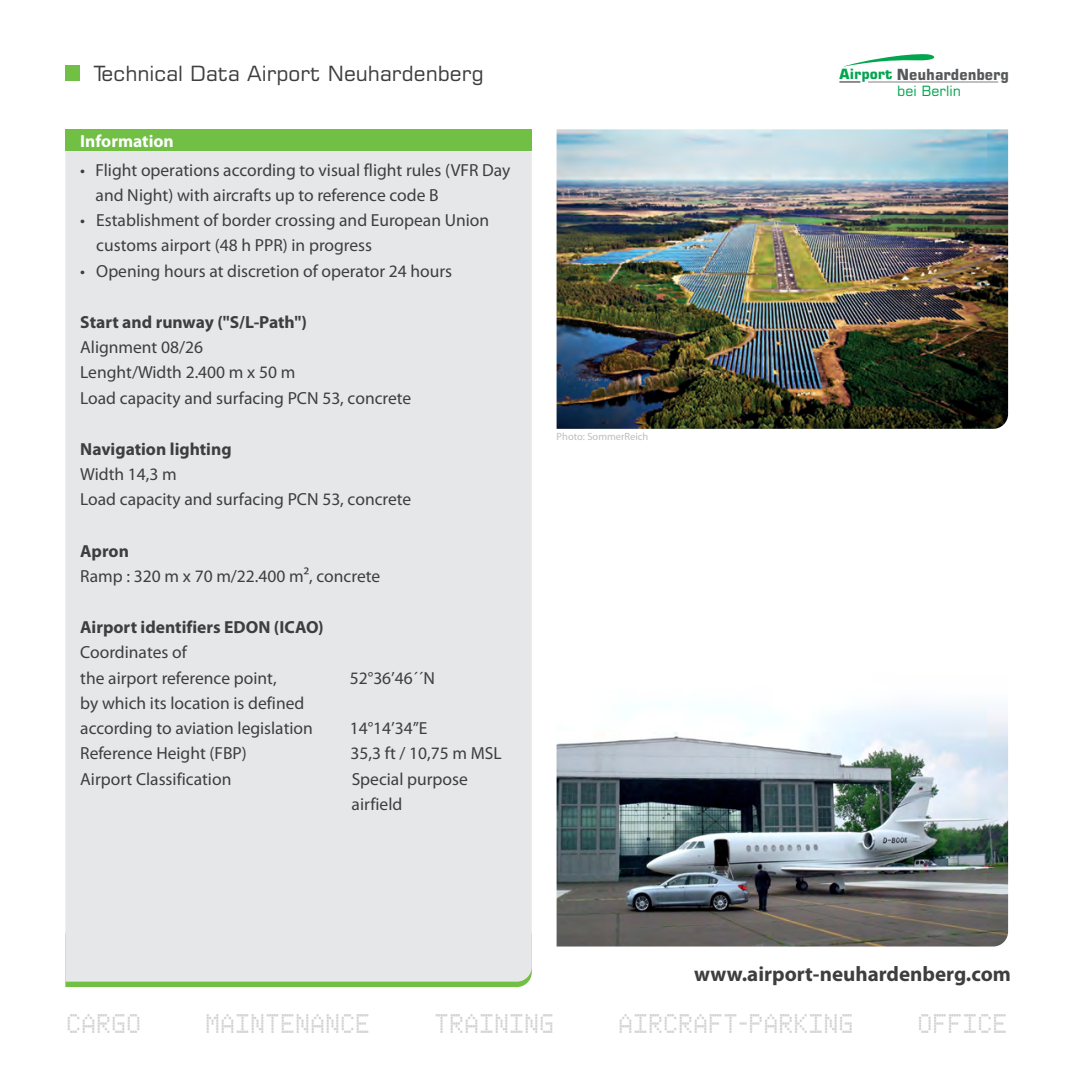
<style>
.page{position:relative;width:1073px;height:1073px;background:#fff}
.page>*{position:absolute;margin:0;border:0;box-sizing:border-box;transform-origin:0 0}
.t1{font:34.48px "Straphanger";color:#d1d2d4}
.t2{font:21px "Square 721 BT";color:#3e3e3f}
.t3{font:700 21px "Myriad Pro";color:#3e3e3f}
.t4{font:17.5px/25.2px "Myriad Pro";color:#3e3e3f}
.t5{font:700 17.5px "Myriad Pro";color:#3e3e3f}
.t6{font:700 17.5px "Myriad Pro";color:#fff}
.t7{font:700 15.4px "Square 721 BT";color:#57585a;scale:.95 1}
.t8{font:14.17px "Square 721 BT";color:#00a54f}
.t9{font:10.5px "Myriad Pro";color:#bcbdc0}
.s1{font-size:14.17px;color:#00a54f}
</style>
<div class="page">
<hr style="left:868px;top:82px;width:130px;height:1px;background:#231f20">
<svg style="left:843px;top:54px;width:92px;height:13px"></svg>
<svg style="left:839px;top:82px;width:21px;height:1px"></svg>
<div style="left:65px;top:65px;width:15px;height:15px;background:#71bf44"></div>
<svg style="left:65px;top:981px;width:464px;height:6px;background:#7ec357"></svg>
<div style="left:65px;top:151px;width:467px;height:830px;background:#e6e7e9"></div>
<div style="left:65px;top:129px;width:467px;height:22px;background:#71bf44"></div>
<img style="left:556px;top:129px;width:452px;height:300px">
<img style="left:556px;top:705px;width:452px;height:241px">
<p class="t2" style="left:94px;top:65px;width:391px">Technical Data Airport Neuhardenberg</p>
<p class="t6" style="left:80px;top:130px;width:95px">Information</p>
<p class="t4" style="left:96px;top:159px;width:416px;text-indent:-15px">• Flight operations according to visual flight rules (VFR Day and Night) with aircrafts up to reference code B</p>
<p class="t4" style="left:96px;top:209px;width:394px;text-indent:-16px">• Establishment of border crossing and European Union customs airport (48 h PPR) in progress</p>
<p class="t4" style="left:80px;top:260px;width:373px">• Opening hours at discretion of operator 24 hours</p>
<p class="t5" style="left:80px;top:311px;width:228px">Start and runway ("S/L-Path")</p>
<p class="t4" style="left:80px;top:336px;width:332px">Alignment 08/26<br>Lenght/Width 2.400 m x 50 m<br>Load capacity and surfacing PCN 53, concrete</p>
<p class="t5" style="left:80px;top:438px;width:153px">Navigation lighting</p>
<p class="t4" style="left:80px;top:463px;width:332px">Width 14,3 m<br>Load capacity and surfacing PCN 53, concrete</p>
<p class="t5" style="left:80px;top:540px;width:50px">Apron</p>
<p class="t4" style="left:80px;top:565px;width:301px">Ramp : 320 m x 70 m/22.400 m², concrete</p>
<p class="t5" style="left:80px;top:617px;width:245px">Airport identifiers EDON (ICAO)</p>
<p class="t4" style="left:80px;top:641px;width:198px">Coordinates of<br>the airport reference point,</p>
<p class="t4" style="left:80px;top:692px;width:234px">by which its location is defined according to aviation legislation</p>
<p class="t4" style="left:350px;top:666px;width:87px">52°36’46´´N</p>
<p class="t4" style="left:350px;top:717px;width:79px">14°14’34”E</p>
<p class="t4" style="left:80px;top:742px;width:168px">Reference Height (FBP)</p>
<p class="t4" style="left:350px;top:742px;width:153px">35,3 ft / 10,75 m MSL</p>
<p class="t4" style="left:80px;top:767px;width:153px">Airport Classification</p>
<p class="t4" style="left:352px;top:767px;width:118px">Special purpose airfield</p>
<p class="t9" style="left:556px;top:433px;width:93px">Photo: SommerReich</p>
<p class="t7" style="left:839px;top:68px;width:180px"><span class="s1">Airport</span> Neuhardenberg</p>
<p class="t8" style="left:897px;top:86px;width:65px">bei Berlin</p>
<p class="t3" style="left:694px;top:962px;width:318px">www.airport-neuhardenberg.com</p>
<p class="t1" style="left:66px;top:1000px;width:76px">Cargo</p>
<p class="t1" style="left:205px;top:1000px;width:166px">Maintenance</p>
<p class="t1" style="left:434px;top:1000px;width:121px">Training</p>
<p class="t1" style="left:618px;top:1000px;width:237px">Aircraft-Parking</p>
<p class="t1" style="left:917px;top:1000px;width:91px">Office</p>
</div>
